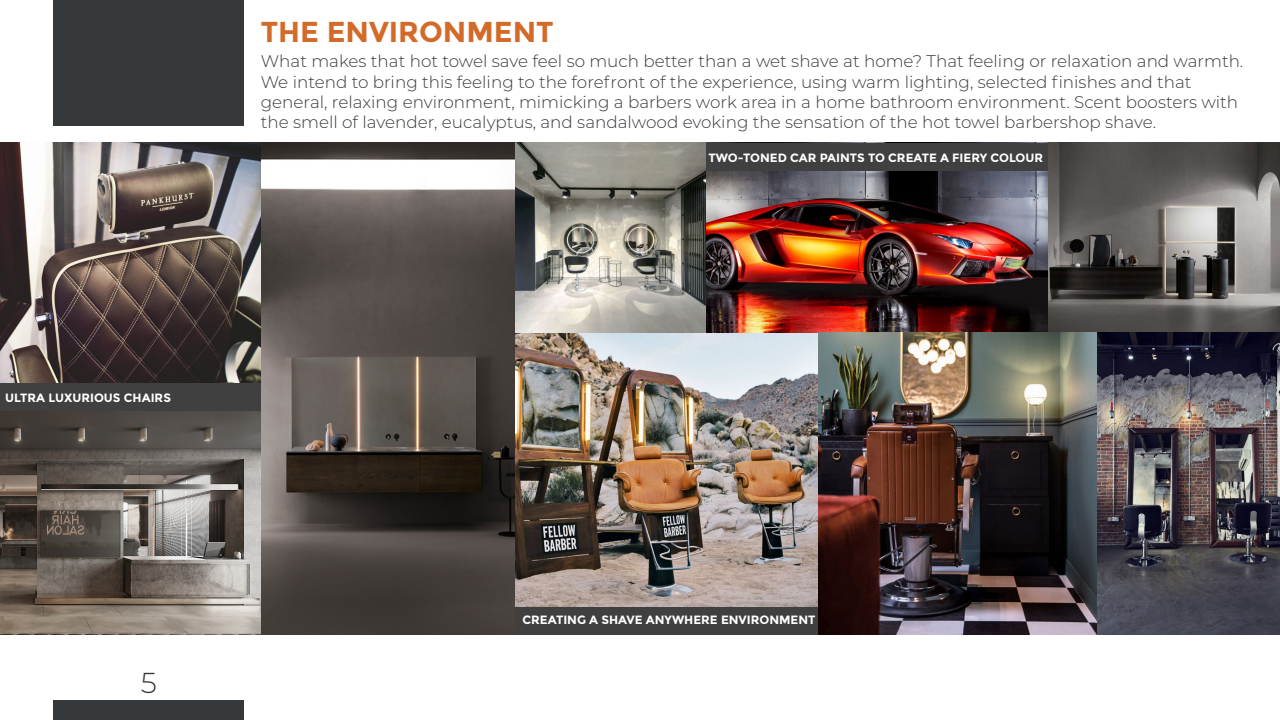
<style>
.page{position:relative;width:1280px;height:720px;background:#fff}
.page>*{position:absolute;margin:0;border:0;box-sizing:border-box;transform-origin:0 0}
.t1{font:700 28.8px "Montserrat";color:#d36a27}
.t2{font:300 28.8px "Montserrat";color:#36393c}
.t3{font:300 16.8px/20.2px "Montserrat";color:#36393c}
.t4{font:700 12px "Montserrat";color:#fff}
</style>
<div class="page">
<div style="left:54px;top:0;width:190px;height:126px;background:#36393c"></div>
<div style="left:54px;top:701px;width:190px;height:19px;background:#36393c"></div>
<img style="left:0;top:143px;width:515px;height:492px">
<img style="left:515px;top:143px;width:765px;height:189px">
<img style="left:818px;top:332px;width:462px;height:303px">
<img style="left:515px;top:334px;width:303px;height:273px">
<div style="left:0;top:383px;width:261px;height:28px;background:#404040"></div>
<div style="left:515px;top:607px;width:303px;height:28px;background:#404040"></div>
<div style="left:706px;top:143px;width:342px;height:28px;background:#404040"></div>
<p class="t1" style="left:261px;top:15px;width:294px">THE ENVIRONMENT</p>
<p class="t3" style="left:261px;top:51px;width:984px">What makes that hot towel save feel so much better than a wet shave at home? That feeling or relaxation and warmth.<br>We intend to bring this feeling to the forefront of the experience, using warm lighting, selected finishes and that general, relaxing environment, mimicking a barbers work area in a home bathroom environment. Scent boosters with the smell of lavender, eucalyptus, and sandalwood evoking the sensation of the hot towel barbershop shave.</p>
<p class="t4" style="left:709px;top:150px;width:336px">TWO-TONED CAR PAINTS TO CREATE A FIERY COLOUR</p>
<p class="t4" style="left:5px;top:391px;width:167px">ULTRA LUXURIOUS CHAIRS</p>
<p class="t2" style="left:141px;top:664px;width:18px">5</p>
<p class="t4" style="left:522px;top:613px;width:295px">CREATING A SHAVE ANYWHERE ENVIRONMENT</p>
</div>
